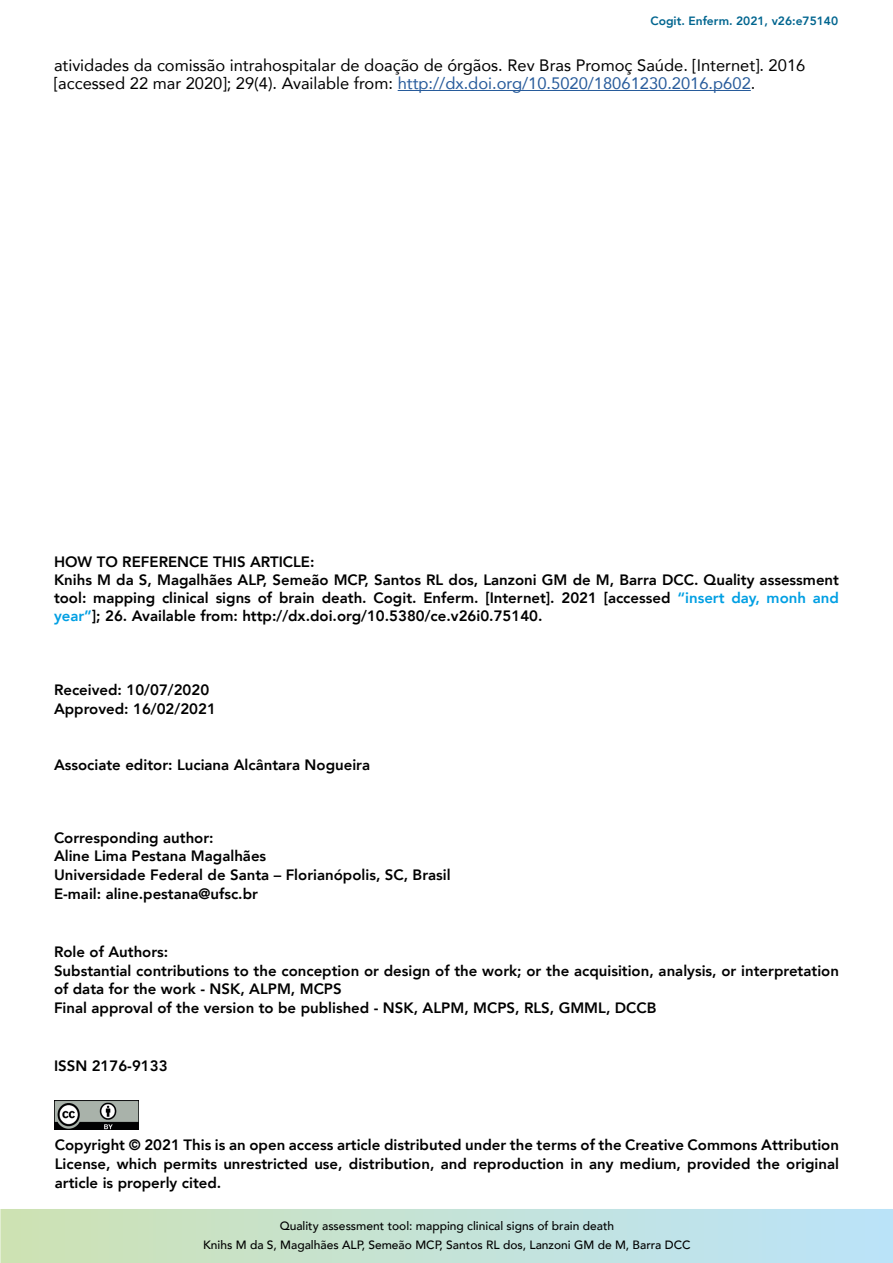
<style>
.page{position:relative;width:893px;height:1263px;background:#fff}
.page>*{position:absolute;margin:0;border:0;box-sizing:border-box;transform-origin:0 0}
.t1{font:16.5px/18.8px "Avenir";color:#000}
.t2{font:800 15px/18.8px "Avenir";color:#000}
.t3{font:500 12px/18.6px "Avenir";color:#000;text-align:center}
.t4{font:800 12px "Avenir";color:#00658f}
.s1{color:#275b9b}
.s2{color:#009fe3}
</style>
<div class="page">
<img style="left:55px;top:1100px;width:83px;height:30px">
<svg style="left:0;top:1209px;width:893px;height:54px;background:#c4e2d6"></svg>
<hr style="left:398px;top:90px;width:353px;height:1px;background:#275b9b">
<p class="t4" style="left:650px;top:12px;width:189px">Cogit. Enferm. 2021, v26:e75140</p>
<p class="t1" style="left:54px;top:55px;width:753px">atividades da comissão intrahospitalar de doação de órgãos. Rev Bras Promoç Saúde. [Internet]. 2016 [accessed 22 mar 2020]; 29(4). Available from: <span class="s1">http://dx.doi.org/10.5020/18061230.2016.p602</span>.</p>
<p class="t2" style="left:54px;top:553px;width:786px;line-height:18px">HOW TO REFERENCE THIS ARTICLE:<br>Knihs M da S, Magalhães ALP, Semeão MCP, Santos RL dos, Lanzoni GM de M, Barra DCC. Quality assessment tool: mapping clinical signs of brain death. Cogit. Enferm. [Internet]. 2021 [accessed <span class="s2">“insert day, monh and year”</span>]; 26. Available from: http://dx.doi.org/10.5380/ce.v26i0.75140.</p>
<p class="t2" style="left:54px;top:680px;width:163px">Received: 10/07/2020<br>Approved: 16/02/2021</p>
<p class="t2" style="left:54px;top:755px;width:318px">Associate editor: Luciana Alcântara Nogueira</p>
<p class="t2" style="left:54px;top:828px;width:398px">Corresponding author:<br>Aline Lima Pestana Magalhães<br>Universidade Federal de Santa – Florianópolis, SC, Brasil E-mail: aline.pestana@ufsc.br</p>
<p class="t2" style="left:54px;top:942px;width:786px">Role of Authors:<br>Substantial contributions to the conception or design of the work; or the acquisition, analysis, or interpretation of data for the work - NSK, ALPM, MCPS<br>Final approval of the version to be published - NSK, ALPM, MCPS, RLS, GMML, DCCB</p>
<p class="t2" style="left:54px;top:1056px;width:115px">ISSN 2176-9133</p>
<p class="t2" style="left:55px;top:1135px;width:786px;text-align:justify">Copyright © 2021 This is an open access article distributed under the terms of the Creative Commons Attribution License, which permits unrestricted use, distribution, and reproduction in any medium, provided the original article is properly cited.</p>
<p class="t3" style="left:203px;top:1216px;width:489px">Quality assessment tool: mapping clinical signs of brain death<br>Knihs M da S, Magalhães ALP, Semeão MCP, Santos RL dos, Lanzoni GM de M, Barra DCC</p>
</div>
